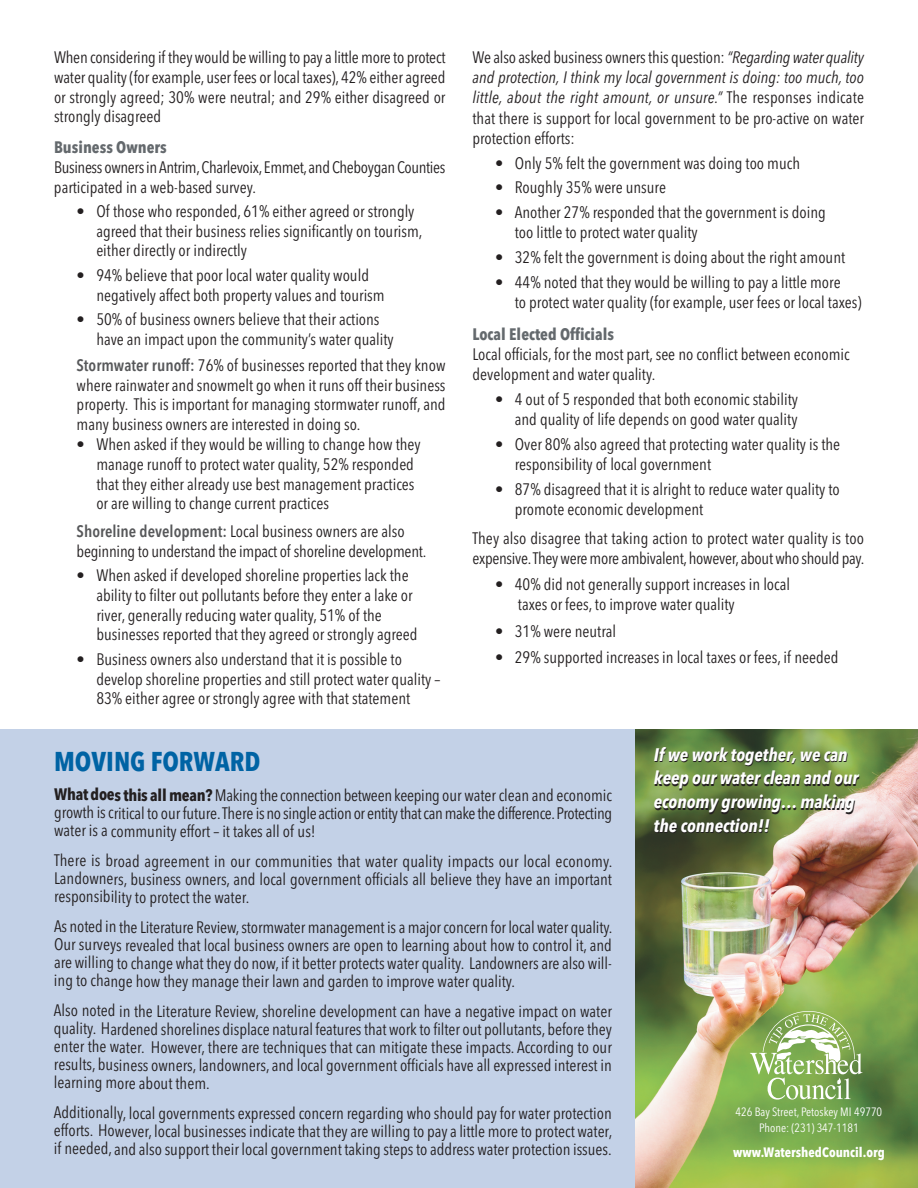
<style>
.page{position:relative;width:918px;height:1188px;background:#fff}
.page>*{position:absolute;margin:0;border:0;box-sizing:border-box;transform-origin:0 0}
.t1{font:700 27px "Avenir Next Condensed";color:#0063a4}
.t2{font:italic 700 18px/23.7px "Avenir Next Condensed";color:#fff}
.t3{font:16.5px/19.8px "Avenir Next Condensed";color:#231f20}
.t4{font:16.5px/19.8px "Avenir Next Condensed";letter-spacing:-.02em;color:#231f20}
.t5{font:700 16.5px "Avenir Next Condensed";color:#64696d}
.t6{font:700 13.5px "Avenir Next Condensed";color:#fff}
.t7{font:12px/16.2px "Avenir Next Condensed";color:#fff;text-align:center}
.s1{font-weight:600;color:#57585a}
.s2{font-style:italic}
.s3{font-weight:700}
</style>
<div class="page">
<img style="left:635px;top:729px;width:283px;height:459px">
<div style="left:0;top:729px;width:635px;height:459px;background:#c3d1e7"></div>
<svg style="left:750px;top:1011px;width:112px;height:89px;background:#9cbc77"></svg>
<p class="t3" style="left:54px;top:47px;width:393px;text-align:justify">When considering if theywould bewilling to pay a littlemore to protect water quality (for example, user fees or local taxes), 42% either agreed or strongly agreed; 30% were neutral; and 29% either disagreed or strongly disagreed</p>
<p class="t5" style="left:54px;top:137px;width:114px">Business Owners</p>
<p class="t4" style="left:54px;top:156px;width:393px">Business ownersinAntrim,Charlevoix,Emmet,and Cheboygan Counties participated in a web-based survey.</p>
<p class="t3" style="left:96px;top:200px;width:328px;text-indent:-20px">• Of those who responded, 61% either agreed or strongly agreed that their business relies significantly on tourism, either directly or indirectly</p>
<p class="t3" style="left:96px;top:264px;width:290px;text-indent:-20px">• 94% believe that poor local water quality would negatively affect both property values and tourism</p>
<p class="t3" style="left:96px;top:308px;width:299px;text-indent:-20px">• 50% of business owners believe that their actions have an impact upon the community’s water quality</p>
<p class="t3" style="left:77px;top:354px;width:370px;text-align:justify"><span class="s1">Stormwater runoff:</span> 76% of businesses reported that they know where rainwater and snowmelt go when it runs off their business property. This is important for managing stormwater runoff, and many business owners are interested in doing so.</p>
<p class="t3" style="left:96px;top:434px;width:326px;text-indent:-20px">• When asked if they would be willing to change how they manage runoff to protect water quality, 52% responded that they either already use best management practices or are willing to change current practices</p>
<p class="t3" style="left:77px;top:521px;width:351px"><span class="s1">Shoreline development:</span> Local business owners are also beginning to understand the impact of shoreline development.</p>
<p class="t3" style="left:96px;top:565px;width:323px;text-indent:-20px">• When asked if developed shoreline properties lack the ability to filter out pollutants before they enter a lake or river, generally reducing water quality, 51% of the businesses reported that they agreed or strongly agreed</p>
<p class="t3" style="left:96px;top:648px;width:345px;text-indent:-20px">• Business owners also understand that it is possible to develop shoreline properties and still protect water quality –<br>83% either agree or strongly agree with that statement</p>
<p class="t3" style="left:472px;top:46px;width:393px;line-height:20.2px;text-align:justify">We also asked business ownersthis question:<span class="s2">“Regardingwater quality and protection, I think my local government is doing: too much, too little, about the right amount, or unsure.”</span> The responses indicate that there is support for local government to be pro-active on water protection efforts:</p>
<p class="t3" style="left:495px;top:152px;width:306px">• Only 5% felt the government was doing too much</p>
<p class="t3" style="left:495px;top:177px;width:172px">• Roughly 35% were unsure</p>
<p class="t3" style="left:515px;top:202px;width:313px;line-height:20.2px;text-indent:-20px">• Another 27% responded that the government is doing too little to protect water quality</p>
<p class="t3" style="left:495px;top:247px;width:352px">• 32% felt the government is doing about the right amount</p>
<p class="t3" style="left:515px;top:271px;width:348px;line-height:20.2px;text-indent:-20px">• 44% noted that they would be willing to pay a little more<br>to protect water quality (for example, user fees or local taxes)</p>
<p class="t5" style="left:472px;top:324px;width:143px">Local Elected Officials</p>
<p class="t3" style="left:472px;top:343px;width:379px;line-height:20.2px">Local officials, for the most part, see no conflict between economic development and water quality.</p>
<p class="t3" style="left:495px;top:388px;width:304px;line-height:20.2px;text-align:right">• 4 out of 5 responded that both economic stability and quality of life depends on good water quality</p>
<p class="t3" style="left:515px;top:433px;width:327px;line-height:20.2px;text-indent:-20px">• Over 80% also agreed that protecting water quality is the responsibility of local government</p>
<p class="t3" style="left:515px;top:478px;width:326px;line-height:20.2px;text-indent:-20px">• 87% disagreed that it is alright to reduce water quality to promote economic development</p>
<p class="t3" style="left:472px;top:527px;width:393px;line-height:20.2px">They also disagree that taking action to protect water quality is too expensive.Theyweremore ambivalent,however,aboutwho should pay.</p>
<p class="t3" style="left:518px;top:574px;width:274px;line-height:20.2px;text-indent:-23px">• 40% did not generally support increases in local taxes or fees, to improve water quality</p>
<p class="t3" style="left:495px;top:620px;width:122px">• 31% were neutral</p>
<p class="t3" style="left:495px;top:647px;width:345px">• 29% supported increases in local taxes or fees, if needed</p>
<h1 class="t1" style="left:54px;top:745px;width:208px">MOVING FORWARD</h1>
<p class="t3" style="left:54px;top:785px;width:560px;line-height:17.9px;text-align:justify"><span class="s3">What does this allmean?</span>Making the connection between keeping our water clean and economic growth is critical to our future.There isno single actionor entitythatcanmake thedifference.Protecting water is a community effort – it takes all of us!</p>
<p class="t3" style="left:54px;top:851px;width:560px;line-height:17.9px;text-align:justify">There is broad agreement in our communities that water quality impacts our local economy.<br>Landowners, business owners, and local government officials all believe they have an important responsibility to protect the water.</p>
<p class="t3" style="left:54px;top:917px;width:560px;line-height:18px;text-align:justify">As noted in the Literature Review,stormwater management is a major concern for local water quality.<br>Our surveys revealed that local business owners are open to learning about how to control it, and are willing to change what they do now, if it better protects water quality. Landowners are also will&shy;ing to change how they manage their lawn and garden to improve water quality.</p>
<p class="t3" style="left:54px;top:1001px;width:560px;line-height:18px;text-align:justify">Also noted in the Literature Review, shoreline development can have a negative impact on water quality. Hardened shorelines displace natural features that work to filter out pollutants, before they enter the water. However, there are techniques that can mitigate these impacts. According to our results, business owners, landowners, and local government officials have all expressed interest in learning more about them.</p>
<p class="t3" style="left:54px;top:1103px;width:560px;line-height:18px;text-align:justify">Additionally, local governments expressed concern regarding who should pay for water protection efforts. However, local businesses indicate that they are willing to pay a little more to protect water, if needed, and also support their local government taking steps to address water protection issues.</p>
<p class="t2" style="left:654px;top:743px;width:206px">If we work together, we can keep our water clean and our economy growing… making the connection!!</p>
<p class="t7" style="left:736px;top:1103px;width:148px">426 Bay Street, Petoskey MI 49770<br>Phone: (231) 347-1181</p>
<p class="t6" style="left:733px;top:1144px;width:153px">www.WatershedCouncil.org</p>
</div>
